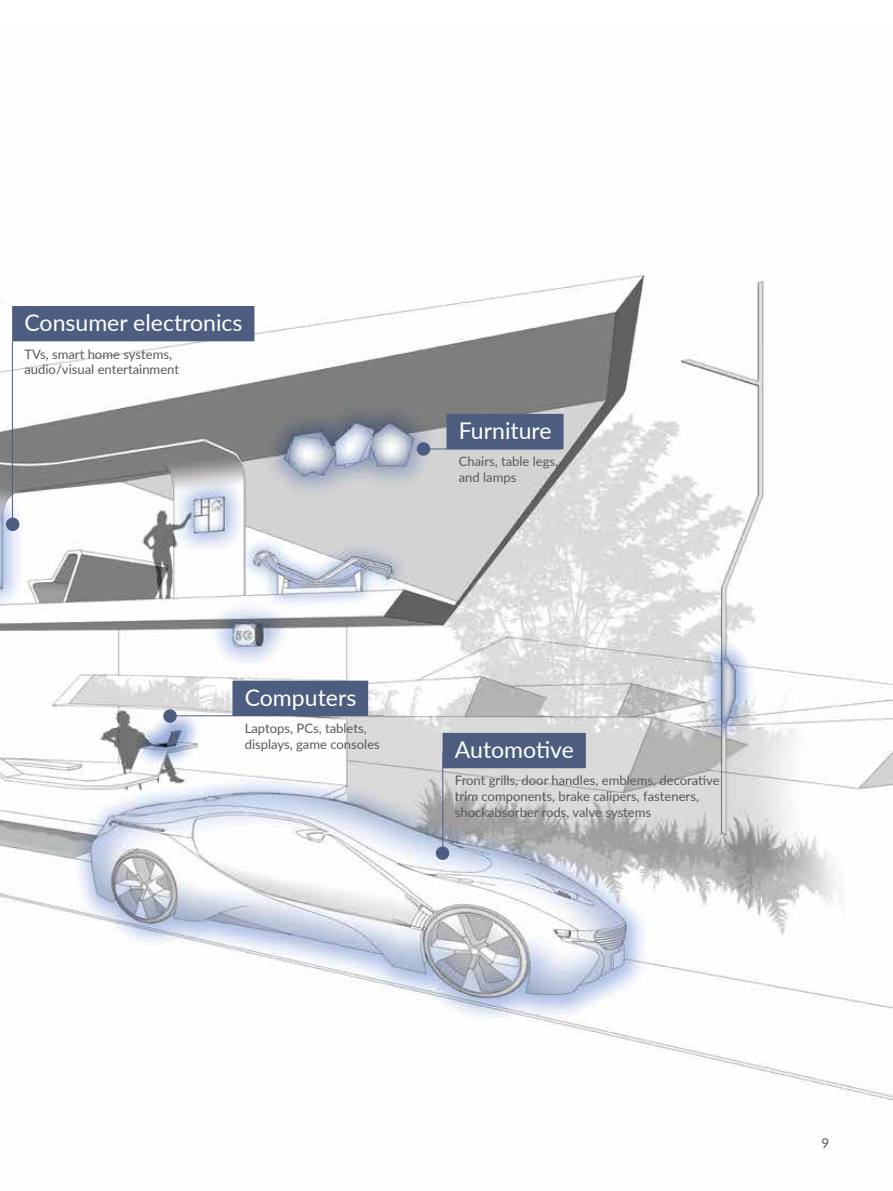
<style>
.page{position:relative;width:893px;height:1191px;background:#fff}
.page>*{position:absolute;margin:0;border:0;box-sizing:border-box;transform-origin:0 0}
.t1{font:23.1px "Lato";color:#fff}
.t2{font:13.5px "Lato";color:#585857}
.t3{font:13.05px/15.6px "Lato";color:#585857}
</style>
<div class="page">
<img style="left:0;top:274px;width:893px;height:827px">
<div style="left:446px;top:414px;width:118px;height:35px;background:#4d5d7f"></div>
<hr style="left:426px;top:449px;width:135px;height:1px;background:#4d5d7f">
<div style="left:232px;top:680px;width:136px;height:36px;background:#4d5d7f"></div>
<hr style="left:170px;top:715px;width:161px;height:1px;background:#4d5d7f">
<div style="left:12px;top:306px;width:242px;height:35px;background:#4d5d7f"></div>
<hr style="left:12px;top:341px;width:1px;height:183px;background:#4d5d7f">
<div style="left:6px;top:517px;width:13px;height:14px;background:#4d5d7f;border-radius:50%"></div>
<div style="left:417px;top:442px;width:13px;height:14px;background:#4d5d7f;border-radius:50%"></div>
<div style="left:163px;top:709px;width:14px;height:14px;background:#4d5d7f;border-radius:50%"></div>
<hr style="left:0;top:826px;width:1px;height:36px;background:#4d5d7f">
<svg style="left:442px;top:752px;width:112px;height:101px;background:#babbbe"></svg>
<div style="left:436px;top:846px;width:13px;height:14px;background:#4d5d7f;border-radius:50%"></div>
<div style="left:443px;top:733px;width:143px;height:35px;background:#4d5d7f"></div>
<h1 class="t1" style="left:24px;top:306px;width:220px">Consumer electronics</h1>
<p class="t3" style="left:24px;top:345px;width:156px">TVs, smart home systems, audio/visual entertainment</p>
<h1 class="t1" style="left:459px;top:414px;width:94px">Furniture</h1>
<p class="t3" style="left:459px;top:453px;width:101px">Chairs, table legs, and lamps</p>
<h1 class="t1" style="left:245px;top:681px;width:113px">Computers</h1>
<p class="t3" style="left:245px;top:720px;width:137px">Laptops, PCs, tablets, displays, game consoles</p>
<h1 class="t1" style="left:455px;top:733px;width:121px">Automotive</h1>
<p class="t3" style="left:455px;top:772px;width:266px">Front grills, door handles, emblems, decorative trim components, brake calipers, fasteners, shockabsorber rods, valve systems</p>
<p class="t2" style="left:821px;top:1133px;width:9px">9</p>
</div>
